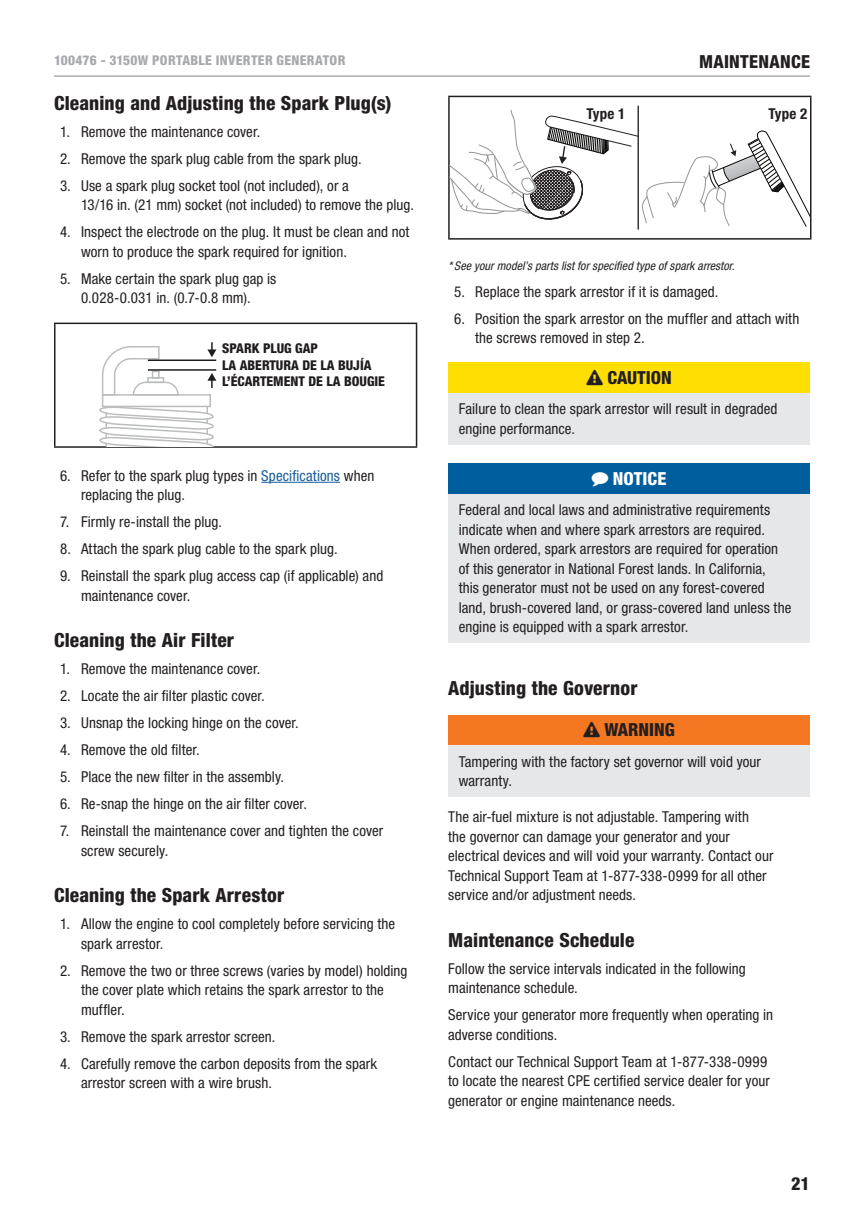
<style>
.page{position:relative;width:864px;height:1215px;background:#fff}
.page>*{position:absolute;margin:0;border:0;box-sizing:border-box;transform-origin:0 0}
.t1{font:800 condensed 19.5px "Helvetica Neue LT Std";letter-spacing:.005em;color:#231f20}
.t2{font:800 condensed 18px "Helvetica Neue LT Std";color:#231f20}
.t3{font:800 condensed 18px "Helvetica Neue LT Std";letter-spacing:.005em;color:#fff}
.t4{font:condensed 15px/19.5px "Helvetica Neue LT Std";letter-spacing:.005em;color:#231f20}
.t5{font:700 condensed 15px "Helvetica Neue LT Std";letter-spacing:.015em;color:#231f20}
.t6{font:800 condensed 13.5px/16.2px "Helvetica Neue LT Std";color:#201d1e}
.t7{font:800 condensed 13.5px "Helvetica Neue LT Std";letter-spacing:.025em;color:#a8a9ad}
.t8{font:italic condensed 12px "Helvetica Neue LT Std";letter-spacing:.01em;color:#231f20}
.s1{color:#175d9e}
</style>
<div class="page">
<hr style="left:54px;top:75px;width:756px;height:2px;background:#a8a9ad">
<hr style="left:261px;top:482px;width:79px;height:1px;background:#175d9e">
<hr style="left:54px;top:323px;width:363px;height:1px;background:#231f20">
<hr style="left:54px;top:324px;width:2px;height:122px;background:#231f20">
<hr style="left:416px;top:324px;width:1px;height:122px;background:#231f20">
<hr style="left:54px;top:446px;width:363px;height:2px;background:#231f20">
<svg style="left:101px;top:346px;width:78px;height:50px"></svg>
<svg style="left:99px;top:407px;width:115px;height:39px"></svg>
<div style="left:102px;top:394px;width:109px;height:13px;border:2px solid #bbbdbf"></div>
<hr style="left:148px;top:360px;width:68px;height:1px;background:#201d1e">
<hr style="left:148px;top:369px;width:68px;height:2px;background:#201d1e">
<svg style="left:207px;top:342px;width:9px;height:15px"></svg>
<svg style="left:207px;top:373px;width:9px;height:15px"></svg>
<hr style="left:448px;top:96px;width:363px;height:1px;background:#231f20">
<hr style="left:448px;top:97px;width:2px;height:141px;background:#231f20">
<hr style="left:810px;top:97px;width:2px;height:141px;background:#231f20">
<hr style="left:448px;top:238px;width:363px;height:2px;background:#231f20">
<svg style="left:450px;top:109px;width:360px;height:121px"></svg>
<hr style="left:638px;top:106px;width:1px;height:124px;background:#231f20">
<div style="left:448px;top:363px;width:362px;height:30px;background:#ffdf01"></div>
<div style="left:448px;top:393px;width:362px;height:51px;background:#e6e7e9"></div>
<div style="left:448px;top:464px;width:362px;height:30px;background:#005e9e"></div>
<div style="left:448px;top:494px;width:362px;height:149px;background:#e6e7e9"></div>
<div style="left:448px;top:715px;width:362px;height:30px;background:#f47721"></div>
<div style="left:448px;top:745px;width:362px;height:52px;background:#e6e7e9"></div>
<p class="t7" style="left:54px;top:52px;width:293px">100476 - 3150W PORTABLE INVERTER GENERATOR</p>
<p class="t2" style="left:699px;top:50px;width:112px">MAINTENANCE</p>
<h1 class="t1" style="left:54px;top:91px;width:339px">Cleaning and Adjusting the Spark Plug(s)</h1>
<p class="t4" style="left:60px;top:121px;width:202px">1. Remove the maintenance cover.</p>
<p class="t4" style="left:60px;top:148px;width:303px">2. Remove the spark plug cable from the spark plug.</p>
<p class="t4" style="left:81px;top:175px;width:335px;text-indent:-21px">3. Use a spark plug socket tool (not included), or a<br>13/16 in. (21 mm) socket (not included) to remove the plug.</p>
<p class="t4" style="left:81px;top:222px;width:330px;text-indent:-21px">4. Inspect the electrode on the plug. It must be clean and not worn to produce the spark required for ignition.</p>
<p class="t4" style="left:60px;top:268px;width:218px;text-align:center">5. Make certain the spark plug gap is<br>0.028-0.031 in. (0.7-0.8 mm).</p>
<p class="t6" style="left:222px;top:340px;width:164px">SPARK PLUG GAP<br>LA ABERTURA DE LA BUJÍA<br>L’ÉCARTEMENT DE LA BOUGIE</p>
<p class="t4" style="left:81px;top:466px;width:295px;text-indent:-21px">6. Refer to the spark plug types in <span class="s1">Specifications</span> when replacing the plug.</p>
<p class="t4" style="left:60px;top:512px;width:164px">7. Firmly re-install the plug.</p>
<p class="t4" style="left:60px;top:539px;width:279px">8. Attach the spark plug cable to the spark plug.</p>
<p class="t4" style="left:81px;top:566px;width:304px;text-indent:-21px">9. Reinstall the spark plug access cap (if applicable) and maintenance cover.</p>
<h1 class="t1" style="left:54px;top:628px;width:182px">Cleaning the Air Filter</h1>
<p class="t4" style="left:60px;top:659px;width:202px">1. Remove the maintenance cover.</p>
<p class="t4" style="left:60px;top:686px;width:206px">2. Locate the air filter plastic cover.</p>
<p class="t4" style="left:60px;top:713px;width:240px">3. Unsnap the locking hinge on the cover.</p>
<p class="t4" style="left:60px;top:740px;width:141px">4. Remove the old filter.</p>
<p class="t4" style="left:60px;top:767px;width:226px">5. Place the new filter in the assembly.</p>
<p class="t4" style="left:60px;top:794px;width:248px">6. Re-snap the hinge on the air filter cover.</p>
<p class="t4" style="left:81px;top:821px;width:304px;text-indent:-21px">7. Reinstall the maintenance cover and tighten the cover screw securely.</p>
<h1 class="t1" style="left:54px;top:883px;width:232px">Cleaning the Spark Arrestor</h1>
<p class="t4" style="left:81px;top:914px;width:316px;text-indent:-21px">1. Allow the engine to cool completely before servicing the spark arrestor.</p>
<p class="t4" style="left:81px;top:961px;width:328px;text-indent:-21px">2. Remove the two or three screws (varies by model) holding the cover plate which retains the spark arrestor to the muffler.</p>
<p class="t4" style="left:60px;top:1027px;width:217px">3. Remove the spark arrestor screen.</p>
<p class="t4" style="left:81px;top:1054px;width:298px;text-indent:-21px">4. Carefully remove the carbon deposits from the spark arrestor screen with a wire brush.</p>
<p class="t5" style="left:586px;top:105px;width:41px">Type 1</p>
<p class="t5" style="left:768px;top:105px;width:41px">Type 2</p>
<p class="t8" style="left:448px;top:258px;width:288px">* See your model’s parts list for specified type of spark arrestor.</p>
<p class="t4" style="left:454px;top:281px;width:266px">5. Replace the spark arrestor if it is damaged.</p>
<p class="t4" style="left:475px;top:308px;width:326px;text-indent:-21px">6. Position the spark arrestor on the muffler and attach with the screws removed in step 2.</p>
<p class="t2" style="left:607px;top:366px;width:66px">CAUTION</p>
<p class="t4" style="left:459px;top:399px;width:320px">Failure to clean the spark arrestor will result in degraded engine performance.</p>
<p class="t3" style="left:613px;top:468px;width:55px">NOTICE</p>
<p class="t4" style="left:459px;top:500px;width:334px">Federal and local laws and administrative requirements indicate when and where spark arrestors are required.<br>When ordered, spark arrestors are required for operation of this generator in National Forest lands. In California,<br>this generator must not be used on any forest-covered land, brush-covered land, or grass-covered land unless the engine is equipped with a spark arrestor.</p>
<h1 class="t1" style="left:448px;top:676px;width:191px">Adjusting the Governor</h1>
<p class="t2" style="left:604px;top:719px;width:72px">WARNING</p>
<p class="t4" style="left:459px;top:751px;width:304px">Tampering with the factory set governor will void your warranty.</p>
<p class="t4" style="left:448px;top:807px;width:327px">The air-fuel mixture is not adjustable. Tampering with<br>the governor can damage your generator and your electrical devices and will void your warranty. Contact our Technical Support Team at 1-877-338-0999 for all other service and/or adjustment needs.</p>
<h1 class="t1" style="left:448px;top:928px;width:188px">Maintenance Schedule</h1>
<p class="t4" style="left:448px;top:958px;width:299px">Follow the service intervals indicated in the following maintenance schedule.</p>
<p class="t4" style="left:448px;top:1005px;width:327px">Service your generator more frequently when operating in adverse conditions.</p>
<p class="t4" style="left:448px;top:1051px;width:323px">Contact our Technical Support Team at 1-877-338-0999 to locate the nearest CPE certified service dealer for your generator or engine maintenance needs.</p>
<p class="t2" style="left:791px;top:1172px;width:20px">21</p>
</div>
